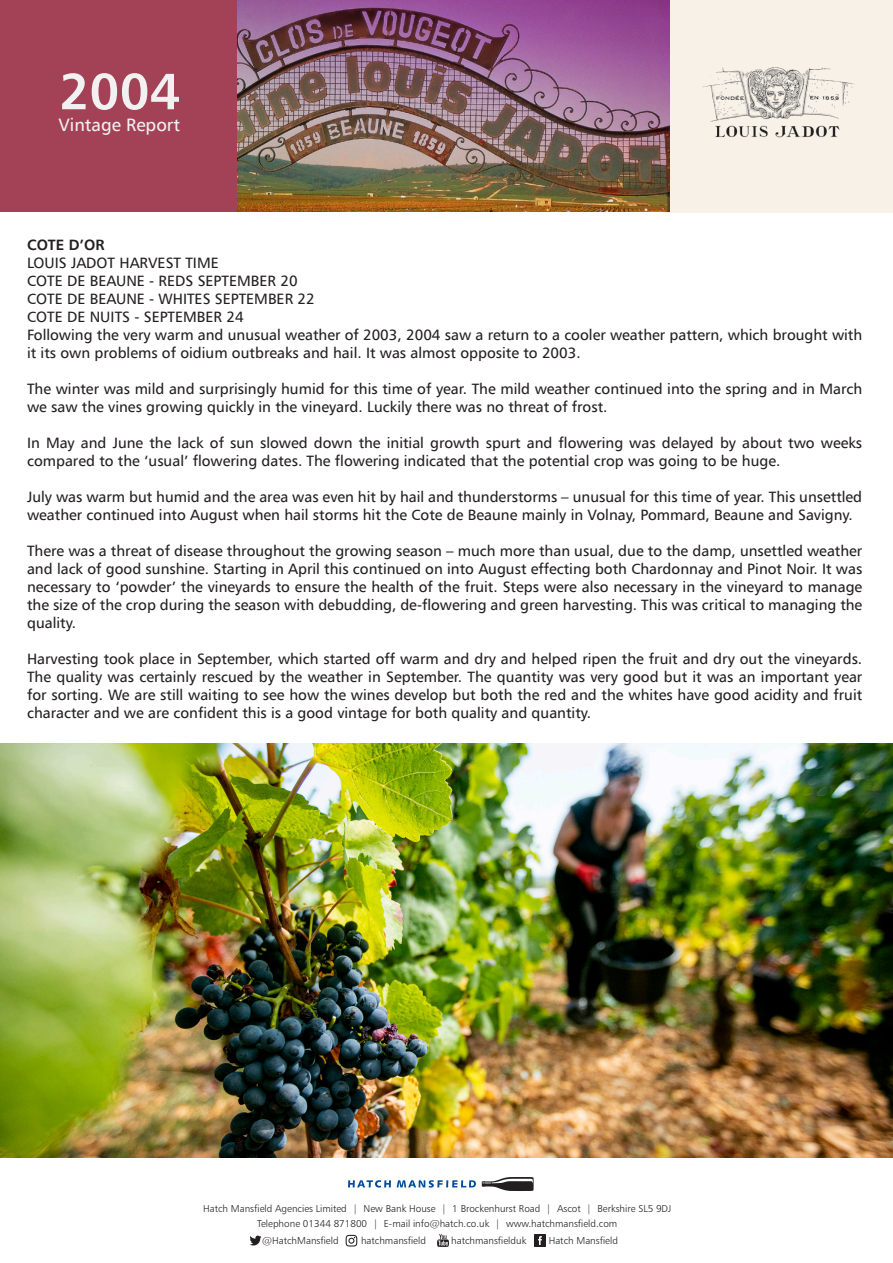
<style>
.page{position:relative;width:893px;height:1263px;background:#fff}
.page>*{position:absolute;margin:0;border:0;box-sizing:border-box;transform-origin:0 0}
.t1{font:700 51px "Humanist 777 BT";color:#f1f1f1}
.t2{font:18px "Humanist 777 BT";color:#f1f1f1}
.t3{font:15px/18px "Humanist 777 BT";color:#231f20}
.t4{font:700 15px "Humanist 777 BT";color:#231f20}
.t5{font:10.05px/14.7px "Humanist 777 BT Light B";color:#231f20;text-align:center}
</style>
<div class="page">
<div style="left:0;top:0;width:238px;height:211px;background:#a34256"></div>
<div style="left:664px;top:0;width:229px;height:212px;background:#f8f1e8"></div>
<img style="left:238px;top:0;width:431px;height:212px">
<svg style="left:482px;top:1177px;width:52px;height:14px"></svg>
<svg style="left:397px;top:1180px;width:79px;height:7px"></svg>
<svg style="left:348px;top:1180px;width:43px;height:7px"></svg>
<svg style="left:249px;top:1235px;width:12px;height:11px"></svg>
<svg style="left:346px;top:1235px;width:11px;height:11px"></svg>
<svg style="left:438px;top:1235px;width:10px;height:11px"></svg>
<svg style="left:534px;top:1235px;width:12px;height:11px"></svg>
<img style="left:702px;top:67px;width:152px;height:71px">
<img style="left:0;top:743px;width:893px;height:414px">
<p class="t1" style="left:59px;top:59px;width:122px">2004</p>
<p class="t2" style="left:58px;top:113px;width:123px">Vintage Report</p>
<p class="t4" style="left:27px;top:235px;width:79px">COTE D’OR</p>
<p class="t3" style="left:27px;top:254px;width:193px">LOUIS JADOT HARVEST TIME</p>
<p class="t3" style="left:27px;top:272px;width:272px">COTE DE BEAUNE - REDS SEPTEMBER 20</p>
<p class="t3" style="left:27px;top:290px;width:289px">COTE DE BEAUNE - WHITES SEPTEMBER 22</p>
<p class="t3" style="left:27px;top:308px;width:218px">COTE DE NUITS - SEPTEMBER 24</p>
<p class="t3" style="left:27px;top:326px;width:837px">Following the very warm and unusual weather of 2003, 2004 saw a return to a cooler weather pattern, which brought with it its own problems of oidium outbreaks and hail. It was almost opposite to 2003.</p>
<p class="t3" style="left:27px;top:380px;width:837px">The winter was mild and surprisingly humid for this time of year. The mild weather continued into the spring and in March we saw the vines growing quickly in the vineyard. Luckily there was no threat of frost.</p>
<p class="t3" style="left:27px;top:434px;width:837px">In May and June the lack of sun slowed down the initial growth spurt and flowering was delayed by about two weeks compared to the ‘usual’ flowering dates. The flowering indicated that the potential crop was going to be huge.</p>
<p class="t3" style="left:27px;top:488px;width:837px">July was warm but humid and the area was even hit by hail and thunderstorms – unusual for this time of year. This unsettled weather continued into August when hail storms hit the Cote de Beaune mainly in Volnay, Pommard, Beaune and Savigny.</p>
<p class="t3" style="left:27px;top:542px;width:837px;text-align:justify">There was a threat of disease throughout the growing season – much more than usual, due to the damp, unsettled weather and lack of good sunshine. Starting in April this continued on into August effecting both Chardonnay and Pinot Noir. It was necessary to ‘powder’ the vineyards to ensure the health of the fruit. Steps were also necessary in the vineyard to manage the size of the crop during the season with debudding, de-flowering and green harvesting. This was critical to managing the quality.</p>
<p class="t3" style="left:27px;top:650px;width:837px;text-align:justify">Harvesting took place in September, which started off warm and dry and helped ripen the fruit and dry out the vineyards.<br>The quality was certainly rescued by the weather in September. The quantity was very good but it was an important year for sorting. We are still waiting to see how the wines develop but both the red and the whites have good acidity and fruit character and we are confident this is a good vintage for both quality and quantity.</p>
<p class="t5" style="left:203px;top:1201px;width:470px">Hatch Mansfield Agencies Limited | New Bank House | 1 Brockenhurst Road | Ascot | Berkshire SL5 9DJ<br>Telephone 01344 871800 | E-mail info@hatch.co.uk | www.hatchmansfield.com</p>
<p class="t5" style="left:262px;top:1233px;width:78px">@HatchMansfield</p>
<p class="t5" style="left:361px;top:1233px;width:66px">hatchmansfield</p>
<p class="t5" style="left:451px;top:1233px;width:77px">hatchmansfielduk</p>
<p class="t5" style="left:549px;top:1233px;width:71px">Hatch Mansfield</p>
</div>
